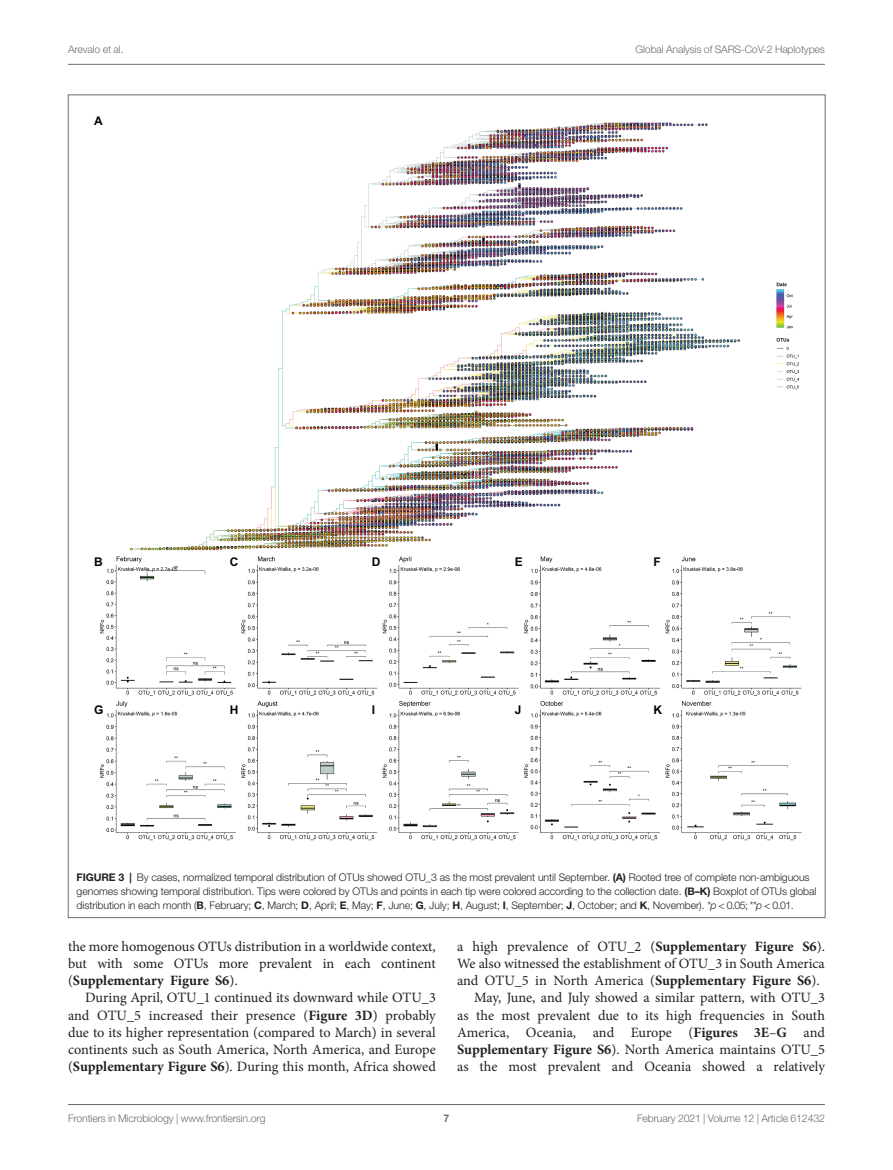
<style>
.page{position:relative;width:893px;height:1170px;background:#fff}
.page>*{position:absolute;margin:0;border:0;box-sizing:border-box;transform-origin:0 0}
.TEXT{font:14.25px/17.2px "Minion Pro";letter-spacing:-.005em;color:#231f20;text-align:justify}
.t1{font:700 12px "Arial";color:#040503}
.FIG_LEG{font:300 10.5px/14.2px "Helvetica Neue LT Std";letter-spacing:-.01em;color:#231f20}
.t2{font:300 10.5px "Helvetica Neue LT Std";letter-spacing:-.015em;color:#6c6d70}
.t3{font:700 10.5px "Helvetica Neue LT Std";color:#6c6d70}
.s1{font-weight:700}
.s2{font-style:italic}
</style>
<div class="page">
<hr style="left:68px;top:64px;width:757px;height:1px;background:#6c6d70">
<hr style="left:68px;top:1104px;width:757px;height:1px;background:#6c6d70">
<img style="left:100px;top:122px;width:702px;height:719px">
<p class="t2" style="left:68px;top:42px;width:57px">Arevalo et al.</p>
<p class="t2" style="left:636px;top:42px;width:191px">Global Analysis of SARS-CoV-2 Haplotypes</p>
<p class="t1" style="left:94px;top:112px;width:10px">A</p>
<p class="t1" style="left:94px;top:553px;width:10px">B</p>
<p class="t1" style="left:230px;top:553px;width:10px">C</p>
<p class="t1" style="left:372px;top:553px;width:10px">D</p>
<p class="t1" style="left:515px;top:553px;width:10px">E</p>
<p class="t1" style="left:654px;top:553px;width:9px">F</p>
<p class="t1" style="left:94px;top:701px;width:11px">G</p>
<p class="t1" style="left:230px;top:701px;width:10px">H</p>
<p class="t1" style="left:372px;top:701px;width:5px">I</p>
<p class="t1" style="left:515px;top:701px;width:8px">J</p>
<p class="t1" style="left:654px;top:701px;width:10px">K</p>
<p class="FIG_LEG" style="left:77px;top:869px;width:741px"><span class="s1">FIGURE 3 |</span> By cases, normalized temporal distribution of OTUs showed OTU_3 as the most prevalent until September. <span class="s1">(A)</span> Rooted tree of complete non-ambiguous genomes showing temporal distribution. Tips were colored by OTUs and points in each tip were colored according to the collection date. <span class="s1">(B–K)</span> Boxplot of OTUs global distribution in each month (<span class="s1">B</span>, February; <span class="s1">C</span>, March; <span class="s1">D</span>, April; <span class="s1">E</span>, May; <span class="s1">F</span>, June; <span class="s1">G</span>, July; <span class="s1">H</span>, August; <span class="s1">I</span>, September; <span class="s1">J</span>, October; and <span class="s1">K</span>, November). *<span class="s2">p</span> &lt; 0.05; **<span class="s2">p</span> &lt; 0.01.</p>
<p class="TEXT" style="left:68px;top:937px;width:369px">the more homogenous OTUs distribution in a worldwide context, but with some OTUs more prevalent in each continent (<span class="s1">Supplementary Figure S6</span>).</p>
<p class="TEXT" style="left:68px;top:989px;width:369px;text-indent:17px">During April, OTU_1 continued its downward while OTU_3 and OTU_5 increased their presence (<span class="s1">Figure 3D</span>) probably due to its higher representation (compared to March) in several continents such as South America, North America, and Europe (<span class="s1">Supplementary Figure S6</span>). During this month, Africa showed</p>
<p class="TEXT" style="left:457px;top:937px;width:369px">a high prevalence of OTU_2 (<span class="s1">Supplementary Figure S6</span>).<br>We also witnessed the establishment of OTU_3 in South America and OTU_5 in North America (<span class="s1">Supplementary Figure S6</span>).</p>
<p class="TEXT" style="left:457px;top:989px;width:369px;text-indent:17px">May, June, and July showed a similar pattern, with OTU_3 as the most prevalent due to its high frequencies in South America, Oceania, and Europe (<span class="s1">Figures 3E</span>–<span class="s1">G</span> and <span class="s1">Supplementary Figure S6</span>). North America maintains OTU_5 as the most prevalent and Oceania showed a relatively</p>
<p class="t2" style="left:68px;top:1111px;width:199px">Frontiers in Microbiology | www.frontiersin.org</p>
<p class="t3" style="left:444px;top:1111px;width:7px">7</p>
<p class="t2" style="left:637px;top:1111px;width:189px">February 2021 | Volume 12 | Article 612432</p>
</div>
